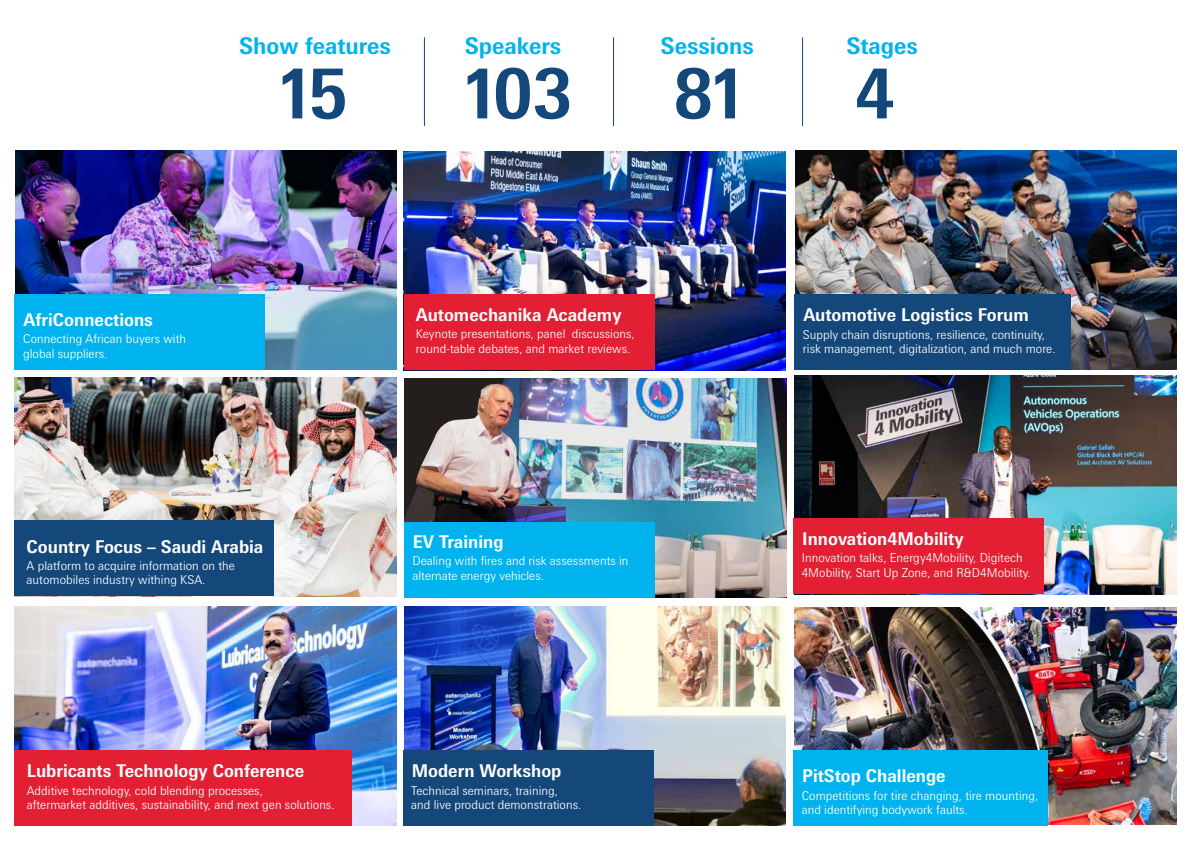
<style>
.page{position:relative;width:1191px;height:842px;background:#fff}
.page>*{position:absolute;margin:0;border:0;box-sizing:border-box;transform-origin:0 0}
.t1{font:700 69.4px "Messe Univers";color:#14477a}
.t2{font:700 23px "Messe Univers";color:#00b2ed}
.t3{font:700 17.6px "Messe Univers";color:#fff}
.t4{font:300 12.2px/14.6px "Messe Univers";color:#fff}
</style>
<div class="page">
<img style="left:404px;top:151px;width:381px;height:219px">
<hr style="left:424px;top:37px;width:1px;height:89px;background:#14477a">
<hr style="left:613px;top:37px;width:1px;height:89px;background:#14477a">
<hr style="left:802px;top:37px;width:1px;height:89px;background:#14477a">
<img style="left:405px;top:378px;width:381px;height:219px">
<img style="left:405px;top:378px;width:100px;height:142px">
<img style="left:15px;top:377px;width:381px;height:219px">
<img style="left:15px;top:606px;width:381px;height:219px">
<img style="left:16px;top:151px;width:381px;height:219px">
<div style="left:15px;top:294px;width:250px;height:75px;background:#00b2ed"></div>
<div style="left:404px;top:522px;width:250px;height:75px;background:#00b2ed"></div>
<img style="left:795px;top:150px;width:381px;height:219px">
<div style="left:794px;top:294px;width:277px;height:75px;background:#14477a"></div>
<div style="left:15px;top:520px;width:259px;height:76px;background:#14477a"></div>
<div style="left:15px;top:750px;width:337px;height:75px;background:#e21f33"></div>
<div style="left:404px;top:295px;width:250px;height:75px;background:#e21f33"></div>
<img style="left:795px;top:375px;width:381px;height:219px">
<div style="left:793px;top:519px;width:251px;height:75px;background:#e21f33"></div>
<img style="left:404px;top:606px;width:382px;height:219px">
<div style="left:402px;top:750px;width:251px;height:75px;background:#14477a"></div>
<img style="left:795px;top:607px;width:381px;height:217px">
<div style="left:793px;top:750px;width:254px;height:76px;background:#00b2ed"></div>
<h2 class="t2" style="left:239px;top:32px;width:153px">Show features</h2>
<h1 class="t1" style="left:280px;top:51px;width:69px">15</h1>
<h2 class="t2" style="left:465px;top:32px;width:98px">Speakers</h2>
<h1 class="t1" style="left:465px;top:51px;width:108px">103</h1>
<h2 class="t2" style="left:660px;top:32px;width:95px">Sessions</h2>
<h1 class="t1" style="left:673px;top:51px;width:69px">81</h1>
<h2 class="t2" style="left:846px;top:32px;width:73px">Stages</h2>
<h1 class="t1" style="left:855px;top:51px;width:41px">4</h1>
<h3 class="t3" style="left:24px;top:309px;width:131px">AfriConnections</h3>
<h3 class="t3" style="left:416px;top:304px;width:207px">Automechanika Academy</h3>
<h3 class="t3" style="left:803px;top:304px;width:227px">Automotive Logistics Forum</h3>
<p class="t4" style="left:23px;top:331px;width:165px">Connecting African buyers with global suppliers.</p>
<p class="t4" style="left:416px;top:326px;width:220px">Keynote presentations, panel discussions, round-table debates, and market reviews.</p>
<p class="t4" style="left:803px;top:327px;width:254px">Supply chain disruptions, resilience, continuity, risk management, digitalization, and much more.</p>
<h3 class="t3" style="left:27px;top:535px;width:238px">Country Focus – Saudi Arabia</h3>
<p class="t4" style="left:27px;top:558px;width:210px">A platform to acquire information on the automobiles industry withing KSA.</p>
<h3 class="t3" style="left:413px;top:531px;width:92px">EV Training</h3>
<p class="t4" style="left:412px;top:553px;width:218px">Dealing with fires and risk assessments in alternate energy vehicles.</p>
<h3 class="t3" style="left:802px;top:528px;width:163px">Innovation4Mobility</h3>
<p class="t4" style="left:801px;top:550px;width:230px">Innovation talks, Energy4Mobility, Digitech<br>4Mobility, Start Up Zone, and R&amp;D4Mobility.</p>
<h3 class="t3" style="left:27px;top:760px;width:279px">Lubricants Technology Conference</h3>
<p class="t4" style="left:27px;top:783px;width:309px">Additive technology, cold blending processes,<br>aftermarket additives, sustainability, and next gen solutions.</p>
<h3 class="t3" style="left:412px;top:760px;width:151px">Modern Workshop</h3>
<p class="t4" style="left:411px;top:783px;width:172px">Technical seminars, training,<br>and live product demonstrations.</p>
<h3 class="t3" style="left:802px;top:765px;width:145px">PitStop Challenge</h3>
<p class="t4" style="left:801px;top:788px;width:238px">Competitions for tire changing, tire mounting, and identifying bodywork faults.</p>
</div>
